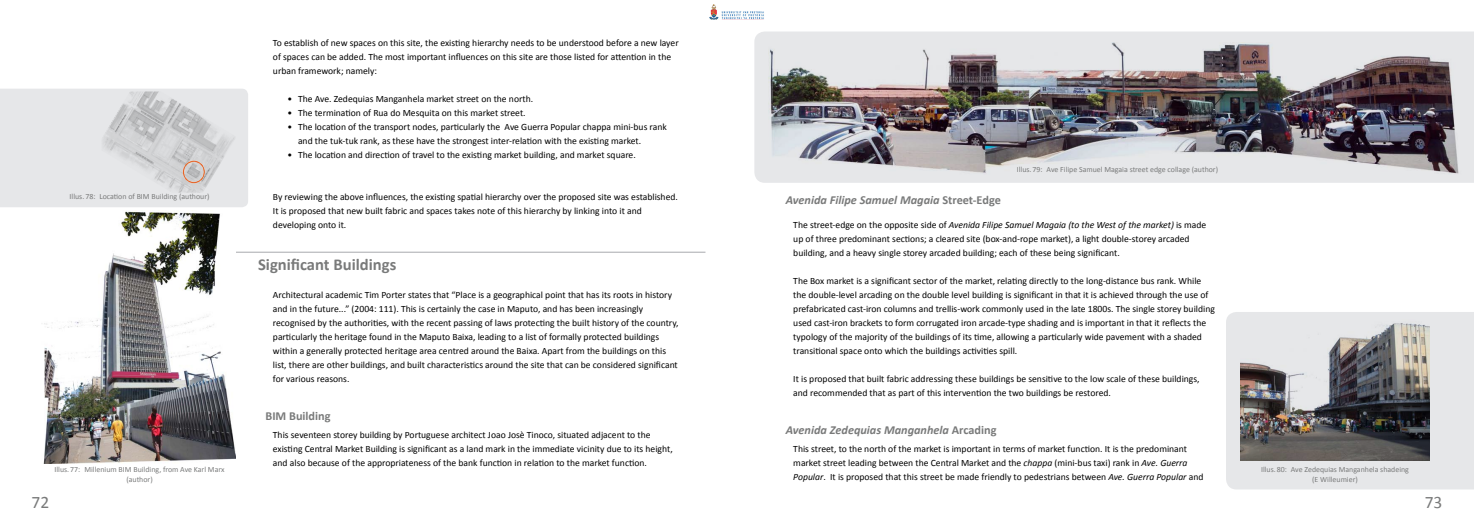
<style>
.page{position:relative;width:1474px;height:521px;background:#fff}
.page>*{position:absolute;margin:0;border:0;box-sizing:border-box;transform-origin:0 0}
.t1{font:17.5px "Calibri";color:#797a7a}
.Heading_2{font:700 16.62px "Calibri";color:#797a7a}
.Heading_3{font:italic 700 12.25px "Calibri";color:#797a7a}
.Heading_3-2{font:700 12.25px "Calibri";color:#797a7a}
.List_Paragraph{font:9.62px/14px "Calibri";color:#000}
.illustration_text_st{font:7.88px/9.6px "Calibri";color:#797a7a;text-align:center}
.s1{font-style:normal}
.s2{font-style:italic}
</style>
<div class="page">
<hr style="left:236px;top:252px;width:469px;height:1px;background:#a8a9ad">
<img style="left:43px;top:211px;width:193px;height:252px">
<div style="left:0;top:89px;width:248px;height:118px;background:#e6e7e9"></div>
<img style="left:101px;top:91px;width:135px;height:102px">
<img style="left:182px;top:161px;width:23px;height:22px">
<div style="left:1226px;top:312px;width:247px;height:177px;background:#e6e7e9"></div>
<div style="left:754px;top:32px;width:719px;height:151px;background:#e6e7e9"></div>
<img style="left:768px;top:43px;width:698px;height:131px">
<img style="left:1240px;top:319px;width:189px;height:142px">
<img style="left:709px;top:4px;width:55px;height:15px">
<p class="List_Paragraph" style="left:273px;top:35px;width:407px">To establish of new spaces on this site, the existing hierarchy needs to be understood before a new layer of spaces can be added. The most important influences on this site are those listed for attention in the urban framework; namely:</p>
<p class="List_Paragraph" style="left:287px;top:91px;width:247px">• The Ave. Zedequias Manganhela market street on the north.</p>
<p class="List_Paragraph" style="left:287px;top:105px;width:240px">• The termination of Rua do Mesquita on this market street.</p>
<p class="List_Paragraph" style="left:298px;top:119px;width:370px;text-indent:-10px">• The location of the transport nodes, particularly the Ave Guerra Popular chappa mini-bus rank and the tuk-tuk rank, as these have the strongest inter-relation with the existing market.</p>
<p class="List_Paragraph" style="left:287px;top:147px;width:350px">• The location and direction of travel to the existing market building, and market square.</p>
<p class="List_Paragraph" style="left:273px;top:189px;width:406px">By reviewing the above influences, the existing spatial hierarchy over the proposed site was established.<br>It is proposed that new built fabric and spaces takes note of this hierarchy by linking into it and developing onto it.</p>
<p class="Heading_2" style="left:258px;top:254px;width:140px">Significant Buildings</p>
<p class="List_Paragraph" style="left:273px;top:287px;width:407px">Architectural academic Tim Porter states that “Place is a geographical point that has its roots in history and in the future...” (2004: 111). This is certainly the case in Maputo, and has been increasingly recognised by the authorities, with the recent passing of laws protecting the built history of the country, particularly the heritage found in the Maputo Baixa, leading to a list of formally protected buildings within a generally protected heritage area centred around the Baixa. Apart from the buildings on this list, there are other buildings, and built characteristics around the site that can be considered significant for various reasons.</p>
<p class="Heading_3-2" style="left:265px;top:408px;width:67px">BIM Building</p>
<p class="List_Paragraph" style="left:273px;top:427px;width:401px">This seventeen storey building by Portuguese architect Joao Josè Tinoco, situated adjacent to the existing Central Market Building is significant as a land mark in the immediate vicinity due to its height, and also because of the appropriateness of the bank function in relation to the market function.</p>
<p class="illustration_text_st" style="left:1016px;top:164px;width:203px">Illus. 79: Ave Filipe Samuel Magaia street edge collage (author)</p>
<p class="illustration_text_st" style="left:70px;top:191px;width:141px">Illus. 78: Location of BIM Building (authour)</p>
<p class="Heading_3" style="left:786px;top:193px;width:216px">Avenida Filipe Samuel Magaia <span class="s1">Street-Edge</span></p>
<p class="List_Paragraph" style="left:793px;top:217px;width:414px">The street-edge on the opposite side of <span class="s2">Avenida Filipe Samuel Magaia (to the West of the market)</span> is made up of three predominant sections; a cleared site (box-and-rope market), a light double-storey arcaded building, and a heavy single storey arcaded building; each of these being significant.</p>
<p class="List_Paragraph" style="left:793px;top:273px;width:423px">The Box market is a significant sector of the market, relating directly to the long-distance bus rank. While the double-level arcading on the double level building is significant in that it is achieved through the use of prefabricated cast-iron columns and trellis-work commonly used in the late 1800s. The single storey building used cast-iron brackets to form corrugated iron arcade-type shading and is important in that it reflects the typology of the majority of the buildings of its time, allowing a particularly wide pavement with a shaded transitional space onto which the buildings activities spill.</p>
<p class="List_Paragraph" style="left:793px;top:371px;width:408px">It is proposed that built fabric addressing these buildings be sensitive to the low scale of these buildings, and recommended that as part of this intervention the two buildings be restored.</p>
<p class="Heading_3" style="left:786px;top:422px;width:212px">Avenida Zedequias Manganhela <span class="s1">Arcading</span></p>
<p class="List_Paragraph" style="left:793px;top:441px;width:412px">This street, to the north of the market is important in terms of market function. It is the predominant market street leading between the Central Market and the <span class="s2">chappa</span> (mini-bus taxi) rank in <span class="s2">Ave. Guerra<br>Popular</span>. It is proposed that this street be made friendly to pedestrians between <span class="s2">Ave. Guerra Popular</span> and</p>
<p class="illustration_text_st" style="left:54px;top:464px;width:172px">Illus. 77: Millenium BIM Building, from Ave Karl Marx (author)</p>
<p class="illustration_text_st" style="left:1260px;top:464px;width:149px">Illus. 80: Ave Zedequias Manganhela shadeing (E Willeumier)</p>
<p class="t1" style="left:32px;top:491px;width:19px">72</p>
<h1 class="t1" style="left:1424px;top:491px;width:19px">73</h1>
</div>
